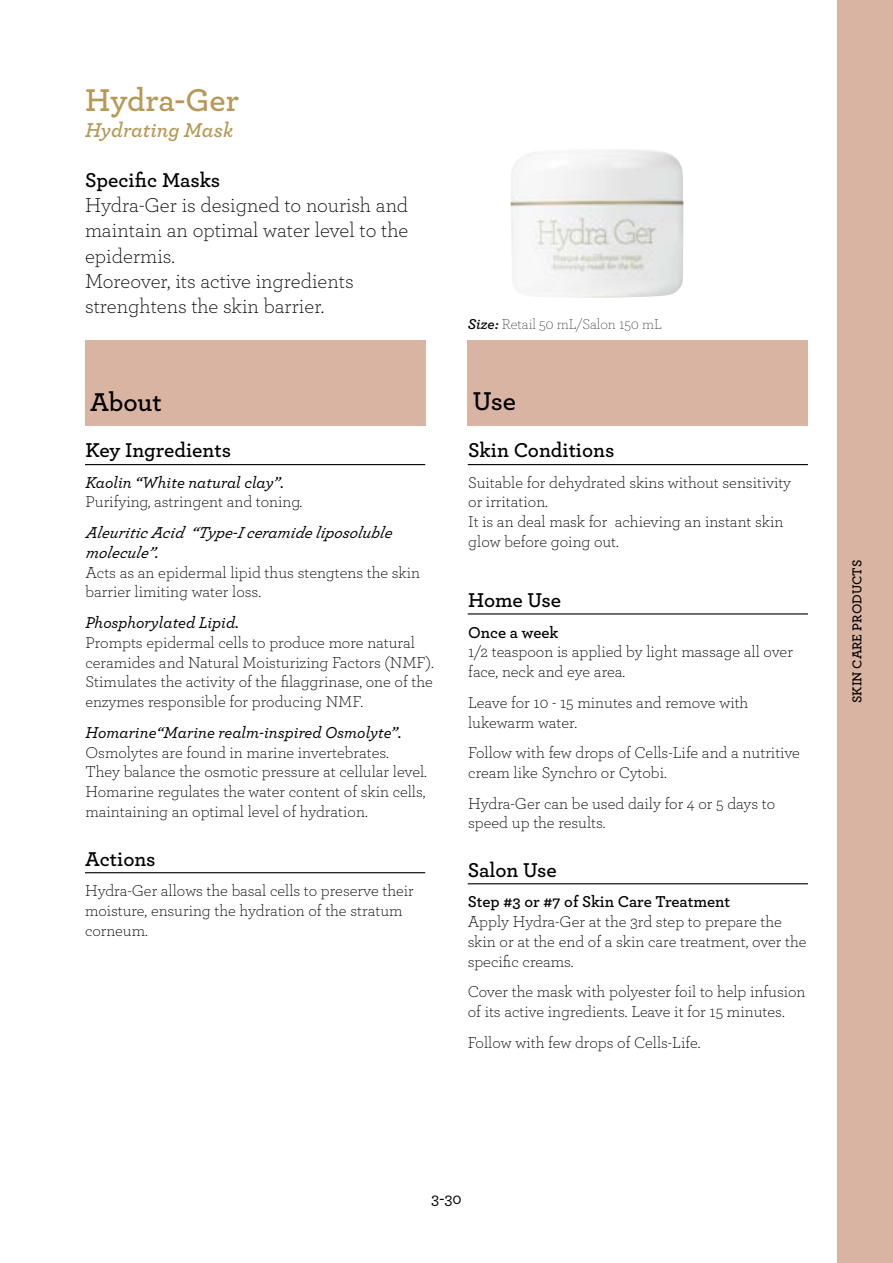
<style>
.page{position:relative;width:893px;height:1263px;background:#fff}
.page>*{position:absolute;margin:0;border:0;box-sizing:border-box;transform-origin:0 0}
.t1{font:600 33px "Archer";color:#b69857}
.t2{font:600 27px "Archer";letter-spacing:-.005em;color:#000}
.t3{font:300 21px/25.2px "Archer";color:#000}
.t4{font:600 21px "Archer";color:#000}
.t5{font:italic 600 21px "Archer";color:#b69857}
.t6{font:300 16.5px/19.8px "Archer";color:#000}
.t7{font:italic 500 16.5px/19.8px "Archer";color:#000}
.t8{font:600 16.5px "Archer";color:#000}
.t9{font:500 16.5px "Archer";color:#000}
.t10{font:200 15px "Archer";color:#000}
.t11{font:600 13.5px "Archer";color:#000}
.s1{font-weight:600;font-style:italic}
</style>
<div class="page">
<hr style="left:85px;top:464px;width:340px;height:1px;background:#000">
<hr style="left:468px;top:464px;width:340px;height:1px;background:#000">
<hr style="left:468px;top:613px;width:340px;height:1px;background:#000">
<hr style="left:468px;top:883px;width:340px;height:1px;background:#000">
<div style="left:85px;top:340px;width:340px;height:85px;background:#dab4a3"></div>
<div style="left:468px;top:340px;width:340px;height:85px;background:#dab4a3"></div>
<img style="left:510px;top:150px;width:174px;height:148px">
<hr style="left:85px;top:872px;width:340px;height:1px;background:#000">
<div style="left:838px;top:0;width:55px;height:1263px;background:#dab4a3"></div>
<h1 class="t1" style="left:85px;top:76px;width:156px">Hydra-Ger</h1>
<p class="t5" style="left:85px;top:114px;width:150px">Hydrating Mask</p>
<p class="t4" style="left:85px;top:164px;width:137px">Specific Masks</p>
<p class="t3" style="left:85px;top:192px;width:325px">Hydra-Ger is designed to nourish and maintain an optimal water level to the epidermis.<br>Moreover, its active ingredients strenghtens the skin barrier.</p>
<p class="t10" style="left:468px;top:315px;width:196px"><span class="s1">Size:</span> Retail 50 mL/Salon 150 mL</p>
<h2 class="t2" style="left:90px;top:382px;width:74px">About</h2>
<h2 class="t2" style="left:473px;top:380px;width:45px">Use</h2>
<p class="t4" style="left:86px;top:434px;width:147px">Key Ingredients</p>
<p class="t7" style="left:85px;top:471px;width:200px">Kaolin “White natural clay”.</p>
<p class="t6" style="left:85px;top:491px;width:218px">Purifying, astringent and toning.</p>
<p class="t7" style="left:85px;top:521px;width:312px">Aleuritic Acid “Typ e-Iceramide lip osoluble molecule”.</p>
<p class="t6" style="left:85px;top:561px;width:336px">Acts as an epidermal lipid thus stengtens the skin barrier limiting water loss.</p>
<p class="t7" style="left:85px;top:611px;width:155px">Phosphorylated Lipid.</p>
<p class="t6" style="left:85px;top:632px;width:350px">Prompts epidermal cells to produce more natural ceramides and Natural Moisturizing Factors (NMF).<br>Stimulates the activity of the filaggrinase, one of the enzymes responsible for producing NMF.</p>
<p class="t7" style="left:85px;top:721px;width:318px">Homarine“Marine realm-inspired Osmolyte”.</p>
<p class="t6" style="left:85px;top:741px;width:343px">Osmolytes are found in marine invertebrates.<br>They balance the osmotic pressure at cellular level.<br>Homarine regulates the water content of skin cells, maintaining an optimal level of hydration.</p>
<p class="t4" style="left:85px;top:843px;width:72px">Actions</p>
<p class="t6" style="left:85px;top:880px;width:330px">Hydra-Ger allows the basal cells to preserve their moisture, ensuring the hydration of the stratum corneum.</p>
<p class="t4" style="left:468px;top:434px;width:148px">Skin Conditions</p>
<p class="t6" style="left:468px;top:471px;width:324px">Suitable for dehydrated skins without sensitivity or irritation.<br>It is an deal mask for achieving an instant skin glow before going out.</p>
<p class="t4" style="left:468px;top:584px;width:94px">Home Use</p>
<p class="t8" style="left:468px;top:620px;width:92px">Once a week</p>
<p class="t6" style="left:468px;top:641px;width:326px">1/2 teaspoon is applied by light massage all over face, neck and eye area.</p>
<p class="t6" style="left:468px;top:692px;width:282px">Leave for 10 - 15 minutes and remove with lukewarm water.</p>
<p class="t6" style="left:468px;top:742px;width:333px">Follow with few drops of Cells-Life and a nutritive cream like Synchro or Cytobi.</p>
<p class="t6" style="left:468px;top:792px;width:308px">Hydra-Ger can be used daily for 4 or 5 days to speed up the results.</p>
<p class="t4" style="left:468px;top:854px;width:90px">Salon Use</p>
<p class="t8" style="left:468px;top:889px;width:264px">Step #3 or #7 of Skin Care Treatment</p>
<p class="t6" style="left:468px;top:911px;width:340px">Apply Hydra-Ger at the 3rd step to prepare the skin or at the end of a skin care treatment, over the specific creams.</p>
<p class="t6" style="left:468px;top:981px;width:339px">Cover the mask with polyester foil to help infusion of its active ingredients. Leave it for 15 minutes.</p>
<p class="t6" style="left:468px;top:1032px;width:234px">Follow with few drops of Cells-Life.</p>
<p class="t11" style="left:847px;top:703px;width:145px;rotate:-90deg">SKIN CARE PRODUCTS</p>
<p class="t9" style="left:431px;top:1186px;width:32px">3-30</p>
</div>
